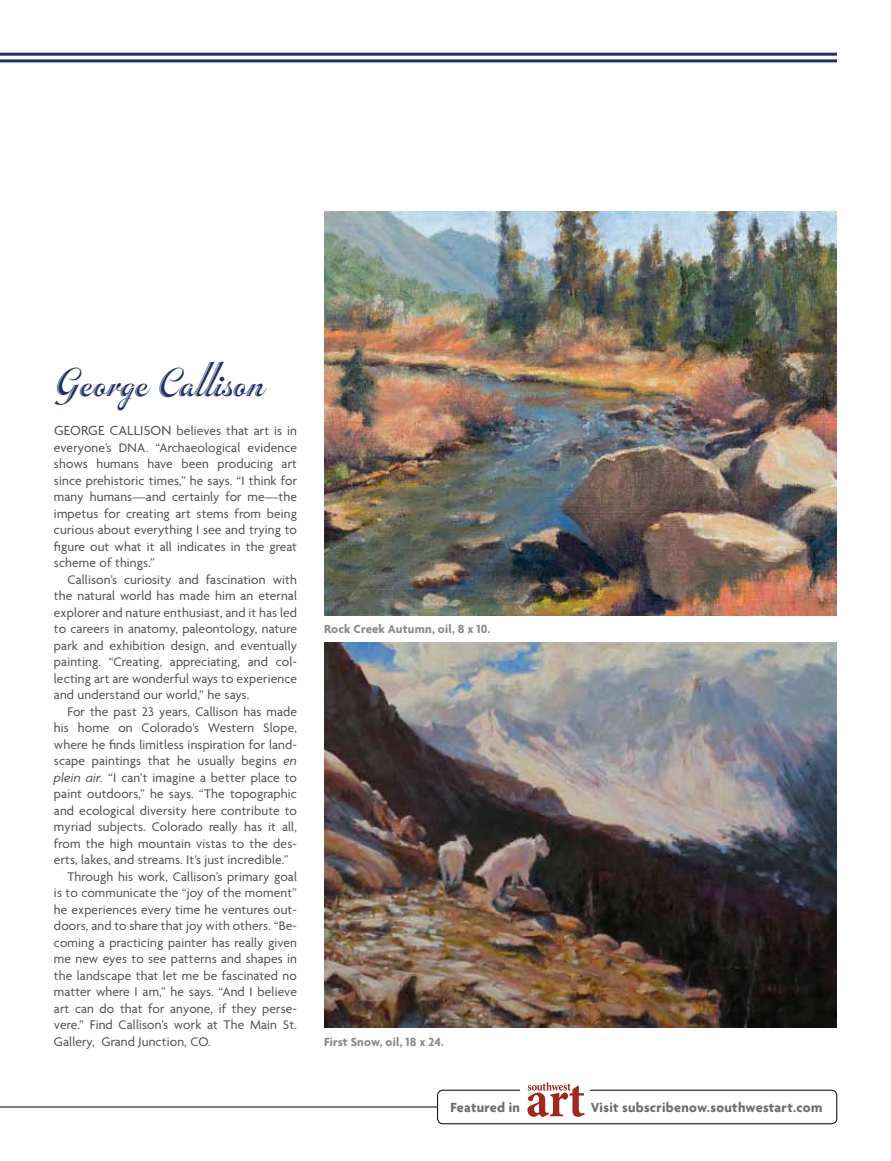
<style>
.page{position:relative;width:891px;height:1161px;background:#fff}
.page>*{position:absolute;margin:0;border:0;box-sizing:border-box;transform-origin:0 0}
.t1{font:42px "Inscription Plain";letter-spacing:.005em;color:#1e3067}
.t2{font:700 14.25px "Agenda";letter-spacing:.02em;color:#6d6e71}
.t3{font:13.5px/16.5px "Agenda";letter-spacing:.01em;color:#4d4d4f;text-align:justify}
.t4{font:700 12.75px "Agenda";letter-spacing:.015em;color:#8a8c8e}
.s1{font-size:14.25px}
.s2{font-style:italic}
</style>
<div class="page">
<hr style="left:0;top:1107px;width:437px;height:1px;background:#000">
<svg style="left:437px;top:1082px;width:400px;height:42px"></svg>
<img style="left:324px;top:642px;width:513px;height:386px">
<img style="left:324px;top:212px;width:513px;height:403px">
<h1 class="t1" style="left:54px;top:357px;width:214px">George Callison</h1>
<p class="t3" style="left:54px;top:423px;width:245px"><span class="s1">Georg e Callison</span> believes that art is in everyone’s DNA. “Archaeological evidence shows humans have been producing art since prehistoric times,” he says. “I think for many humans—and certainly for me—the impetus for creating art stems from being curious about everything I see and trying to figure out what it all indicates in the great scheme of things.”</p>
<p class="t3" style="left:54px;top:571px;width:245px;text-indent:14px">Callison’s curiosity and fascination with the natural world has made him an eternal explorer and nature enthusiast, and it has led to careers in anatomy, paleontology, nature park and exhibition design, and eventually painting. “Creating, appreciating, and col&shy;lecting art are wonderful ways to experience and understand our world,” he says.</p>
<p class="t3" style="left:67px;top:703px;width:231px">For the past 23 years, Callison has made</p>
<p class="t3" style="left:54px;top:720px;width:245px">his home on Colorado’s Western Slope,</p>
<p class="t3" style="left:54px;top:736px;width:244px">where he finds limitless inspiration for land-</p>
<p class="t3" style="left:54px;top:753px;width:245px">scape paintings that he usually begins <span class="s2">en</span></p>
<p class="t3" style="left:54px;top:769px;width:245px"><span class="s2">plein air.</span> “I can’t imagine a better place to</p>
<p class="t3" style="left:54px;top:786px;width:245px">paint outdoors,” he says. “The topographic</p>
<p class="t3" style="left:54px;top:802px;width:245px">and ecological diversity here contribute to</p>
<p class="t3" style="left:54px;top:819px;width:245px">myriad subjects. Colorado really has it all,</p>
<p class="t3" style="left:54px;top:835px;width:244px">from the high mountain vistas to the des-</p>
<p class="t3" style="left:54px;top:852px;width:236px">erts, lakes, and streams. It’s just incredible.”</p>
<p class="t3" style="left:67px;top:868px;width:231px">Through his work, Callison’s primary goal</p>
<p class="t3" style="left:54px;top:885px;width:245px">is to communicate the “joy of the moment”</p>
<p class="t3" style="left:54px;top:901px;width:245px">he experiences every time he ventures out-</p>
<p class="t3" style="left:54px;top:918px;width:245px">doors, and to share that joy with others. “Be-</p>
<p class="t3" style="left:54px;top:934px;width:245px">coming a practicing painter has really given</p>
<p class="t3" style="left:54px;top:951px;width:245px">me new eyes to see patterns and shapes in</p>
<p class="t3" style="left:54px;top:967px;width:245px">the landscape that let me be fascinated no</p>
<p class="t3" style="left:54px;top:984px;width:244px">matter where I am,” he says. “And I believe</p>
<p class="t3" style="left:54px;top:1000px;width:244px">art can do that for anyone, if they perse-</p>
<p class="t3" style="left:54px;top:1017px;width:245px">vere.” Find Callison’s work at The Main St.</p>
<p class="t3" style="left:54px;top:1033px;width:158px">Gallery, Grand Junction, CO.</p>
<p class="t4" style="left:324px;top:622px;width:168px">Rock Creek Autumn, oil, 8 x 10.</p>
<p class="t4" style="left:324px;top:1034px;width:122px">First Snow, oil, 18 x 24.</p>
<p class="t2" style="left:451px;top:1098px;width:71px">Featured in</p>
<p class="t2" style="left:591px;top:1098px;width:233px">Visit subscribenow.southwestart.com</p>
</div>
